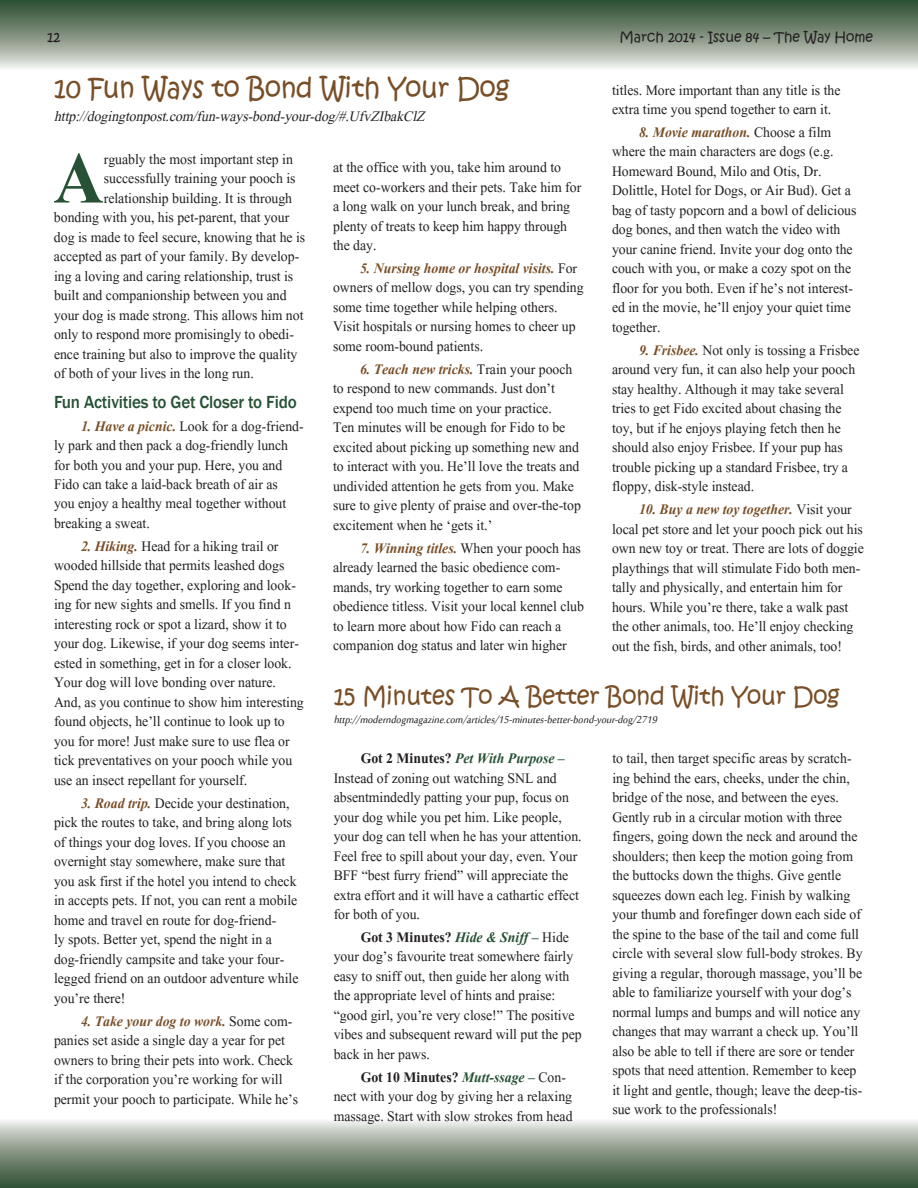
<style>
.page{position:relative;width:918px;height:1188px;background:#fff}
.page>*{position:absolute;margin:0;border:0;box-sizing:border-box;transform-origin:0 0}
.t1{font:700 91.2px "Aparajita";color:#275134;scale:.95 1}
.t2{font:27px "Kristen ITC";color:#784e27;scale:.95 1}
.t3{font:24px "Kristen ITC";color:#784e27;scale:.95 1}
.t4{font:18px/19.5px "Aparajita";color:#231f20;scale:.95 1}
.t5{font:italic 18px "Aparajita";color:#231f20;scale:.95 1}
.t6{font:500 18px "Franklin Gothic";letter-spacing:-.01em;color:#275134;scale:.95 1}
.t7{font:italic 13.5px "Sakkal Majalla";color:#231f20;scale:.95 1}
.t8{font:13.5px "Kristen ITC";color:#231f20}
.s1{font-weight:700;font-style:italic;color:#784e27}
.s2{font-weight:700}
.s3{font-weight:700;font-style:italic;color:#275134}
</style>
<div class="page">
<div style="left:0;top:1118px;width:918px;height:70px;background:linear-gradient(to bottom,#eeece9,#2a4a2c)"></div>
<div style="left:0;top:0;width:918px;height:70px;background:linear-gradient(to bottom,#244527,#e8e7e3)"></div>
<p class="t8" style="left:47px;top:28px;width:14px">12</p>
<p class="t8" style="left:619px;top:28px;width:255px">March 2014 - Issue 84 – The Way Home</p>
<h2 class="t2" style="left:54px;top:70px;width:481px">10 Fun Ways to Bond With Your Dog</h2>
<p class="t5" style="left:54px;top:107px;width:396px">http://dogingtonpost.com/fun-ways-bond-your-dog/#.UfvZIbakClZ</p>
<p class="t4" style="left:612px;top:82px;width:242px">titles. More important than any title is the extra time you spend together to earn it.</p>
<p class="t4" style="left:612px;top:124px;width:259px;text-indent:27px"><span class="s1">8. Movie marathon.</span> Choose a film where the main characters are dogs (e.g.<br>Homeward Bound, Milo and Otis, Dr.<br>Dolittle, Hotel for Dogs, or Air Bud). Get a bag of tasty popcorn and a bowl of delicious dog bones, and then watch the video with your canine friend. Invite your dog onto the couch with you, or make a cozy spot on the floor for you both. Even if he’s not interest&shy;ed in the movie, he’ll enjoy your quiet time together.</p>
<p class="t4" style="left:612px;top:342px;width:262px;text-indent:27px"><span class="s1">9. Frisbee.</span> Not only is tossing a Frisbee around very fun, it can also help your pooch stay healthy. Although it may take several tries to get Fido excited about chasing the toy, but if he enjoys playing fetch then he should also enjoy Frisbee. If your pup has trouble picking up a standard Frisbee, try a floppy, disk-style instead.</p>
<p class="t4" style="left:612px;top:501px;width:267px;text-indent:27px"><span class="s1">10. Buy a new toy together.</span> Visit your local pet store and let your pooch pick out his own new toy or treat. There are lots of doggie playthings that will stimulate Fido both men&shy;tally and physically, and entertain him for hours. While you’re there, take a walk past the other animals, too. He’ll enjoy checking out the fish, birds, and other animals, too!</p>
<h1 class="t1" style="left:53px;top:136px;width:55px">A</h1>
<p class="t4" style="left:104px;top:151px;width:201px">rguably the most important step in</p>
<p class="t4" style="left:333px;top:159px;width:263px">at the office with you, take him around to meet co-workers and their pets. Take him for a long walk on your lunch break, and bring plenty of treats to keep him happy through the day.</p>
<p class="t4" style="left:333px;top:260px;width:265px;text-indent:27px"><span class="s1">5. Nursing home or hospital visits.</span> For owners of mellow dogs, you can try spending some time together while helping others.<br>Visit hospitals or nursing homes to cheer up some room-bound patients.</p>
<p class="t4" style="left:333px;top:361px;width:262px;text-indent:27px"><span class="s1">6. Teach new tricks.</span> Train your pooch to respond to new commands. Just don’t expend too much time on your practice.<br>Ten minutes will be enough for Fido to be excited about picking up something new and to interact with you. He’ll love the treats and undivided attention he gets from you. Make sure to give plenty of praise and over-the-top excitement when he ‘gets it.’</p>
<p class="t4" style="left:333px;top:540px;width:266px;text-indent:27px"><span class="s1">7. Winning titles.</span> When your pooch has already learned the basic obedience com&shy;mands, try working together to earn some obedience titless. Visit your local kennel club to learn more about how Fido can reach a companion dog status and later win higher</p>
<p class="t4" style="left:104px;top:170px;width:203px">successfully training your pooch is</p>
<p class="t4" style="left:104px;top:190px;width:200px">relationship building. It is through</p>
<p class="t4" style="left:54px;top:209px;width:249px">bonding with you, his pet-parent, that your</p>
<p class="t4" style="left:54px;top:229px;width:266px">dog is made to feel secure, knowing that he is</p>
<p class="t4" style="left:54px;top:248px;width:260px">accepted as part of your family. By develop-</p>
<p class="t4" style="left:54px;top:268px;width:253px">ing a loving and caring relationship, trust is</p>
<p class="t4" style="left:54px;top:287px;width:246px">built and companionship between you and</p>
<p class="t4" style="left:54px;top:307px;width:264px">your dog is made strong. This allows him not</p>
<p class="t4" style="left:54px;top:326px;width:254px">only to respond more promisingly to obedi-</p>
<p class="t4" style="left:54px;top:346px;width:258px">ence training but also to improve the quality</p>
<p class="t4" style="left:54px;top:365px;width:212px">of both of your lives in the long run.</p>
<p class="t6" style="left:54px;top:391px;width:257px">Fun Activities to Get Closer to Fido</p>
<p class="t4" style="left:54px;top:418px;width:264px;text-indent:27px"><span class="s1">1. Have a picnic.</span> Look for a dog-friend&shy;ly park and then pack a dog-friendly lunch for both you and your pup. Here, you and Fido can take a laid-back breath of air as<br>you enjoy a healthy meal together without breaking a sweat.</p>
<p class="t4" style="left:54px;top:538px;width:265px;text-indent:27px"><span class="s1">2. Hiking.</span> Head for a hiking trail or wooded hillside that permits leashed dogs Spend the day together, exploring and look&shy;ing for new sights and smells. If you find n interesting rock or spot a lizard, show it to your dog. Likewise, if your dog seems inter&shy;ested in something, get in for a closer look.<br>Your dog will love bonding over nature.<br>And, as you continue to show him interesting found objects, he’ll continue to look up to you for more! Just make sure to use flea or tick preventatives on your pooch while you use an insect repellant for yourself.</p>
<p class="t4" style="left:54px;top:795px;width:259px;text-indent:27px"><span class="s1">3. Road trip.</span> Decide your destination, pick the routes to take, and bring along lots of things your dog loves. If you choose an overnight stay somewhere, make sure that you ask first if the hotel you intend to check in accepts pets. If not, you can rent a mobile home and travel en route for dog-friend-<br>ly spots. Better yet, spend the night in a dog-friendly campsite and take your four&shy;legged friend on an outdoor adventure while you’re there!</p>
<p class="t4" style="left:54px;top:1013px;width:258px;text-indent:27px"><span class="s1">4. Take your dog to work.</span> Some com&shy;panies set aside a single day a year for pet owners to bring their pets into work. Check if the corporation you’re working for will permit your pooch to participate. While he’s</p>
<h3 class="t3" style="left:334px;top:680px;width:534px">15 Minutes To A Better Bond With Your Dog</h3>
<p class="t7" style="left:334px;top:713px;width:345px">http://moderndogmagazine.com/articles/15-minutes-better-bond-your-dog/2719</p>
<p class="t4" style="left:612px;top:750px;width:265px">to tail, then target specific areas by scratch&shy;ing behind the ears, cheeks, under the chin, bridge of the nose, and between the eyes.<br>Gently rub in a circular motion with three fingers, going down the neck and around the shoulders; then keep the motion going from the buttocks down the thighs. Give gentle squeezes down each leg. Finish by walking your thumb and forefinger down each side of the spine to the base of the tail and come full circle with several slow full-body strokes. By giving a regular, thorough massage, you’ll be able to familiarize yourself with your dog’s normal lumps and bumps and will notice any changes that may warrant a check up. You’ll also be able to tell if there are sore or tender spots that need attention. Remember to keep it light and gentle, though; leave the deep-tis&shy;sue work to the professionals!</p>
<p class="t4" style="left:334px;top:750px;width:262px;text-indent:27px"><span class="s2">Got 2 Minutes?</span> <span class="s3">Pet With Purpose – </span>Instead of zoning out watching SNL and absentmindedly patting your pup, focus on your dog while you pet him. Like people, your dog can tell when he has your attention.<br>Feel free to spill about your day, even. Your BFF “best furry friend” will appreciate the extra effort and it will have a cathartic effect for both of you.</p>
<p class="t4" style="left:334px;top:929px;width:262px;text-indent:27px"><span class="s2">Got 3 Minutes?</span> <span class="s3">Hide &amp; Sniff –</span> Hide your dog’s favourite treat somewhere fairly easy to sniff out, then guide her along with the appropriate level of hints and praise: “good girl, you’re very close!” The positive vibes and subsequent reward will put the pep back in her paws.</p>
<p class="t4" style="left:334px;top:1069px;width:253px;text-indent:27px"><span class="s2">Got 10 Minutes?</span> <span class="s3">Mutt-ssage –</span> Con&shy;nect with your dog by giving her a relaxing massage. Start with slow strokes from head</p>
</div>
